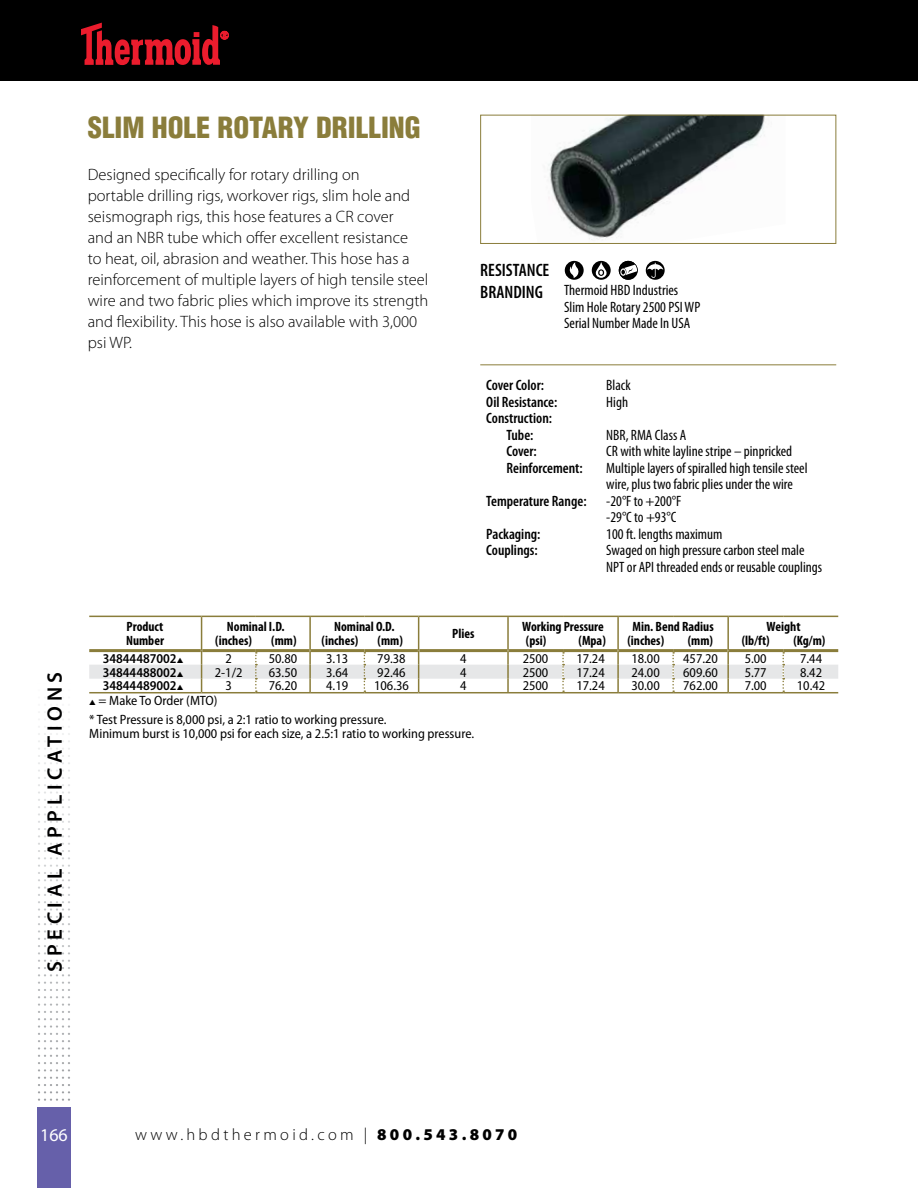
<style>
.page{position:relative;width:918px;height:1188px;background:#fff}
.page>*{position:absolute;margin:0;border:0;box-sizing:border-box;transform-origin:0 0}
.t1{font:900 condensed 28.5px "Helvetica";color:#8a7d3b}
.t2{font:600 21px "Myriad Pro";letter-spacing:.22em;color:#000}
.t3{font:600 condensed 18px "Myriad Pro";color:#000}
.t4{font:18px "Myriad Pro";color:#fff}
.t5{font:300 16.5px/21px "Myriad Pro";color:#000}
.t6{font:300 16.5px "Myriad Pro";letter-spacing:.2em;color:#000}
.t7{font:condensed 15px/16.5px "Myriad Pro";color:#000}
.t8{font:600 condensed 15px/16.5px "Myriad Pro";color:#000}
.t9{font:semi-condensed 13.5px/19px "Myriad Pro";color:#000}
.t10{font:700 condensed 13.5px/13.5px "Myriad Pro";color:#000}
.t11{font:600 semi-condensed 13.5px "Myriad Pro";color:#000}
.s1{font-weight:600;font-size:18px}
.s2{font-weight:900}
</style>
<div class="page">
<svg style="left:38px;top:726px;width:32px;height:16px"></svg>
<svg style="left:38px;top:748px;width:32px;height:16px"></svg>
<svg style="left:38px;top:770px;width:32px;height:67px"></svg>
<svg style="left:38px;top:843px;width:32px;height:16px"></svg>
<svg style="left:38px;top:865px;width:32px;height:16px"></svg>
<svg style="left:38px;top:887px;width:32px;height:67px"></svg>
<svg style="left:38px;top:960px;width:32px;height:16px"></svg>
<svg style="left:38px;top:982px;width:32px;height:16px"></svg>
<svg style="left:38px;top:1004px;width:32px;height:67px"></svg>
<svg style="left:38px;top:1077px;width:32px;height:16px"></svg>
<svg style="left:38px;top:1099px;width:32px;height:2px"></svg>
<svg style="left:38px;top:712px;width:32px;height:8px"></svg>
<div style="left:0;top:0;width:918px;height:81px;background:#000"></div>
<svg style="left:81px;top:23px;width:148px;height:42px"></svg>
<img style="left:548px;top:117px;width:217px;height:123px">
<div style="left:480px;top:115px;width:356px;height:129px;border:1px solid #8a7d3b"></div>
<hr style="left:480px;top:364px;width:356px;height:1px;background:#8a7d3b">
<svg style="left:565px;top:261px;width:19px;height:19px"></svg>
<svg style="left:568px;top:262px;width:12px;height:16px"></svg>
<svg style="left:619px;top:261px;width:19px;height:19px"></svg>
<svg style="left:621px;top:265px;width:16px;height:10px"></svg>
<svg style="left:592px;top:261px;width:19px;height:19px"></svg>
<svg style="left:594px;top:262px;width:14px;height:16px"></svg>
<svg style="left:646px;top:261px;width:19px;height:19px"></svg>
<svg style="left:647px;top:263px;width:16px;height:15px"></svg>
<hr style="left:89px;top:649px;width:112px;height:3px;background:#8a7d3b">
<hr style="left:202px;top:649px;width:54px;height:3px;background:#8a7d3b">
<hr style="left:256px;top:649px;width:53px;height:3px;background:#8a7d3b">
<hr style="left:311px;top:649px;width:53px;height:3px;background:#8a7d3b">
<hr style="left:364px;top:649px;width:54px;height:3px;background:#8a7d3b">
<hr style="left:419px;top:649px;width:88px;height:3px;background:#8a7d3b">
<hr style="left:509px;top:649px;width:54px;height:3px;background:#8a7d3b">
<hr style="left:563px;top:649px;width:54px;height:3px;background:#8a7d3b">
<hr style="left:619px;top:649px;width:54px;height:3px;background:#8a7d3b">
<hr style="left:673px;top:649px;width:54px;height:3px;background:#8a7d3b">
<hr style="left:729px;top:649px;width:54px;height:3px;background:#8a7d3b">
<hr style="left:783px;top:649px;width:55px;height:3px;background:#8a7d3b">
<hr style="left:201px;top:617px;width:1px;height:34px;background:#8a7d3b">
<hr style="left:309px;top:617px;width:2px;height:34px;background:#8a7d3b">
<hr style="left:418px;top:617px;width:1px;height:34px;background:#8a7d3b">
<hr style="left:507px;top:617px;width:2px;height:34px;background:#8a7d3b">
<hr style="left:617px;top:617px;width:2px;height:34px;background:#8a7d3b">
<hr style="left:727px;top:617px;width:2px;height:34px;background:#8a7d3b">
<hr style="left:89px;top:692px;width:113px;height:1px;background:#8a7d3b">
<hr style="left:202px;top:692px;width:54px;height:1px;background:#8a7d3b">
<hr style="left:256px;top:692px;width:54px;height:1px;background:#8a7d3b">
<hr style="left:310px;top:692px;width:54px;height:1px;background:#8a7d3b">
<hr style="left:364px;top:692px;width:55px;height:1px;background:#8a7d3b">
<hr style="left:419px;top:692px;width:89px;height:1px;background:#8a7d3b">
<hr style="left:508px;top:692px;width:55px;height:1px;background:#8a7d3b">
<hr style="left:563px;top:692px;width:55px;height:1px;background:#8a7d3b">
<hr style="left:618px;top:692px;width:55px;height:1px;background:#8a7d3b">
<hr style="left:673px;top:692px;width:55px;height:1px;background:#8a7d3b">
<hr style="left:728px;top:692px;width:55px;height:1px;background:#8a7d3b">
<hr style="left:783px;top:692px;width:55px;height:1px;background:#8a7d3b">
<svg style="left:89px;top:651px;width:749px;height:41px"></svg>
<hr style="left:89px;top:616px;width:113px;height:1px;background:#8a7d3b">
<hr style="left:202px;top:616px;width:54px;height:1px;background:#8a7d3b">
<hr style="left:256px;top:616px;width:54px;height:1px;background:#8a7d3b">
<hr style="left:310px;top:616px;width:54px;height:1px;background:#8a7d3b">
<hr style="left:364px;top:616px;width:55px;height:1px;background:#8a7d3b">
<hr style="left:419px;top:616px;width:89px;height:1px;background:#8a7d3b">
<hr style="left:508px;top:616px;width:55px;height:1px;background:#8a7d3b">
<hr style="left:563px;top:616px;width:55px;height:1px;background:#8a7d3b">
<hr style="left:618px;top:616px;width:55px;height:1px;background:#8a7d3b">
<hr style="left:673px;top:616px;width:55px;height:1px;background:#8a7d3b">
<hr style="left:728px;top:616px;width:55px;height:1px;background:#8a7d3b">
<hr style="left:783px;top:616px;width:55px;height:1px;background:#8a7d3b">
<div style="left:37px;top:1107px;width:34px;height:81px;background:#6660aa"></div>
<p class="t2" style="left:41px;top:972px;width:299px;rotate:-90deg">special applications</p>
<h1 class="t1" style="left:88px;top:109px;width:334px">SLIM HOLE ROTARY DRILLING</h1>
<p class="t5" style="left:88px;top:163px;width:342px">Designed specifically for rotary drilling on<br>portable drilling rigs, workover rigs, slim hole and seismograph rigs, this hose features a CR cover<br>and an NBR tube which offer excellent resistance<br>to heat, oil, abrasion and weather. This hose has a reinforcement of multiple layers of high tensile steel wire and two fabric plies which improve its strength and flexibility. This hose is also available with 3,000 psi WP.</p>
<p class="t3" style="left:480px;top:259px;width:71px">RESISTANCE</p>
<p class="t7" style="left:564px;top:282px;width:138px;text-indent:-84px"><span class="s1">BRANDING</span> Thermoid HBD Industries<br>Slim Hole Rotary 2500 PSI WP<br>Serial Number Made In USA</p>
<p class="t8" style="left:486px;top:377px;width:59px">Cover Color:</p>
<p class="t8" style="left:486px;top:393px;width:73px">Oil Resistance:</p>
<p class="t8" style="left:486px;top:410px;width:67px">Construction:</p>
<p class="t8" style="left:507px;top:426px;width:28px">Tube:</p>
<p class="t8" style="left:507px;top:443px;width:32px">Cover:</p>
<p class="t8" style="left:507px;top:459px;width:78px">Reinforcement:</p>
<p class="t8" style="left:486px;top:492px;width:102px">Temperature Range:</p>
<p class="t8" style="left:486px;top:525px;width:56px">Packaging:<br>Couplings:</p>
<p class="t7" style="left:606px;top:377px;width:26px">Black<br>High</p>
<p class="t7" style="left:606px;top:426px;width:217px">NBR, RMA Class A<br>CR with white layline stripe – pinpricked<br>Multiple layers of spiralled high tensile steel wire, plus two fabric plies under the wire<br>-20°F to +200°F<br>-29°C to +93°C<br>100 ft. lengths maximum<br>Swaged on high pressure carbon steel male<br>NPT or API threaded ends or reusable couplings</p>
<p class="t10" style="left:126px;top:620px;width:39px">Product<br>Number</p>
<p class="t10" style="left:215px;top:620px;width:71px;text-indent:12px">Nominal I.D. (inches)</p>
<p class="t10" style="left:271px;top:633px;width:27px">(mm)</p>
<p class="t10" style="left:322px;top:620px;width:74px;text-indent:13px">Nominal O.D. (inches)</p>
<p class="t10" style="left:378px;top:633px;width:27px">(mm)</p>
<p class="t10" style="left:452px;top:627px;width:24px">Plies</p>
<p class="t10" style="left:522px;top:620px;width:83px">Working Pressure (psi)</p>
<p class="t10" style="left:579px;top:633px;width:29px">(Mpa)</p>
<p class="t10" style="left:627px;top:620px;width:88px;text-indent:5px">Min. Bend Radius (inches)</p>
<p class="t10" style="left:688px;top:633px;width:27px">(mm)</p>
<p class="t10" style="left:742px;top:620px;width:60px;text-indent:25px">Weight (lb/ft)</p>
<p class="t10" style="left:793px;top:633px;width:33px">(Kg/m)</p>
<p class="t11" style="left:103px;top:650px;width:82px">34844487002▲</p>
<p class="t9" style="left:225px;top:649px;width:8px">2</p>
<p class="t9" style="left:269px;top:649px;width:30px">50.80</p>
<p class="t9" style="left:326px;top:649px;width:23px">3.13</p>
<p class="t9" style="left:377px;top:649px;width:30px">79.38</p>
<p class="t9" style="left:460px;top:649px;width:8px">4</p>
<p class="t9" style="left:523px;top:649px;width:27px">2500</p>
<p class="t9" style="left:576px;top:649px;width:30px">17.24</p>
<p class="t9" style="left:631px;top:649px;width:30px">18.00</p>
<p class="t9" style="left:683px;top:649px;width:36px">457.20</p>
<p class="t9" style="left:745px;top:649px;width:23px">5.00</p>
<p class="t9" style="left:800px;top:649px;width:23px">7.44</p>
<p class="t11" style="left:103px;top:664px;width:82px">34844488002▲</p>
<p class="t9" style="left:215px;top:663px;width:29px">2-1/2</p>
<p class="t9" style="left:269px;top:663px;width:30px">63.50</p>
<p class="t9" style="left:326px;top:663px;width:23px">3.64</p>
<p class="t9" style="left:377px;top:663px;width:30px">92.46</p>
<p class="t9" style="left:460px;top:663px;width:8px">4</p>
<p class="t9" style="left:523px;top:663px;width:27px">2500</p>
<p class="t9" style="left:576px;top:663px;width:30px">17.24</p>
<p class="t9" style="left:631px;top:663px;width:30px">24.00</p>
<p class="t9" style="left:683px;top:663px;width:36px">609.60</p>
<p class="t9" style="left:745px;top:663px;width:23px">5.77</p>
<p class="t9" style="left:800px;top:663px;width:23px">8.42</p>
<p class="t11" style="left:103px;top:677px;width:82px">34844489002▲</p>
<p class="t9" style="left:225px;top:676px;width:8px">3</p>
<p class="t9" style="left:269px;top:676px;width:30px">76.20</p>
<p class="t9" style="left:326px;top:676px;width:23px">4.19</p>
<p class="t9" style="left:374px;top:676px;width:36px">106.36</p>
<p class="t9" style="left:460px;top:676px;width:8px">4</p>
<p class="t9" style="left:523px;top:676px;width:27px">2500</p>
<p class="t9" style="left:576px;top:676px;width:30px">17.24</p>
<p class="t9" style="left:631px;top:676px;width:30px">30.00</p>
<p class="t9" style="left:683px;top:676px;width:36px">762.00</p>
<p class="t9" style="left:745px;top:676px;width:23px">7.00</p>
<p class="t9" style="left:797px;top:676px;width:30px">10.42</p>
<p class="t9" style="left:89px;top:691px;width:299px">▲ = Make To Order (MTO)<br>* Test Pressure is 8,000 psi, a 2:1 ratio to working pressure.</p>
<p class="t9" style="left:89px;top:724px;width:386px">Minimum burst is 10,000 psi for each size, a 2.5:1 ratio to working pressure.</p>
<p class="t4" style="left:40px;top:1124px;width:29px">166</p>
<p class="t6" style="left:135px;top:1125px;width:384px">www.hbdthermoid.com | <span class="s2">800.543.8070</span></p>
</div>
